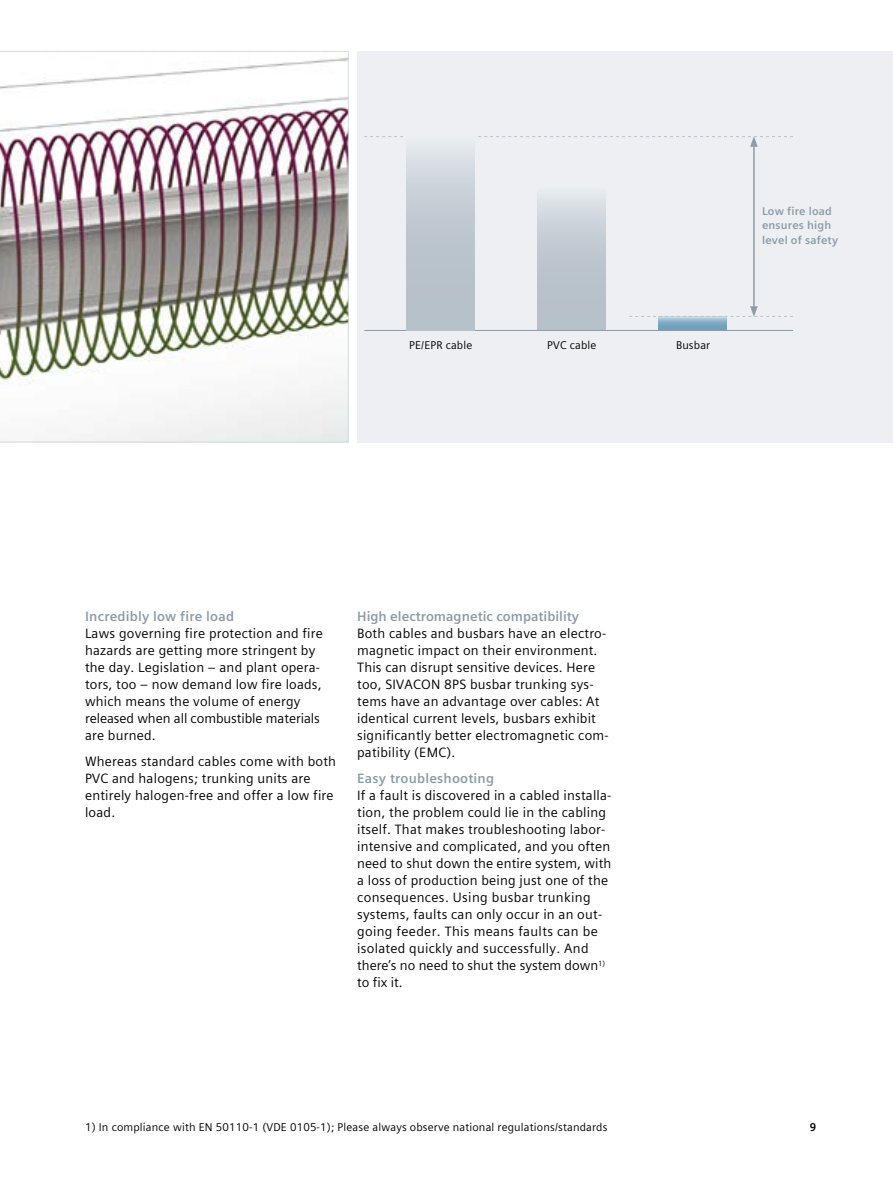
<style>
.page{position:relative;width:893px;height:1191px;background:#fff}
.page>*{position:absolute;margin:0;border:0;box-sizing:border-box;transform-origin:0 0}
.t1{font:13.5px/17px "Siemens Sans Global";letter-spacing:.015em;color:#000}
.t2{font:700 13.5px "Siemens Sans Global";letter-spacing:.015em;color:#8c9aa6}
.t3{font:11.25px "Siemens Sans Global";letter-spacing:.015em;color:#000}
.t4{font:700 11.25px/14.9px "Siemens Sans Global";letter-spacing:.015em;color:#8c9aa6}
.t5{font:700 11.25px "Siemens Sans Global";color:#000}
</style>
<div class="page">
<img style="left:0;top:51px;width:349px;height:391px">
<div style="left:357px;top:51px;width:536px;height:391px;background:#edeff2"></div>
<div style="left:538px;top:187px;width:68px;height:144px;background:linear-gradient(to bottom,#dbe0e6,#adb8c2)"></div>
<svg style="left:658px;top:317px;width:68px;height:13px"></svg>
<hr style="left:753px;top:144px;width:2px;height:162px;background:#909ba4">
<svg style="left:364px;top:136px;width:429px;height:11px"></svg>
<svg style="left:629px;top:306px;width:164px;height:11px"></svg>
<hr style="left:364px;top:330px;width:429px;height:1px;background:#909ba4">
<div style="left:407px;top:137px;width:68px;height:193px;background:linear-gradient(to bottom,#dbe0e6,#adb8c2)"></div>
<p class="t3" style="left:409px;top:336px;width:65px">PE/EPR cable</p>
<p class="t3" style="left:547px;top:336px;width:51px">PVC cable</p>
<p class="t3" style="left:676px;top:336px;width:36px">Busbar</p>
<p class="t4" style="left:762px;top:203px;width:78px">Low fire load ensures high level of safety</p>
<p class="t2" style="left:85px;top:606px;width:151px">Incredibly low fire load</p>
<p class="t1" style="left:85px;top:625px;width:239px">Laws governing fire protection and fire hazards are getting more stringent by the day. Legislation – and plant opera&shy;tors, too – now demand low fire loads, which means the volume of energy released when all combustible materials are burned.</p>
<p class="t1" style="left:85px;top:752px;width:253px">Whereas standard cables come with both<br>PVC and halogens; trunking units are entirely halogen-free and offer a low fire load.</p>
<p class="t2" style="left:357px;top:606px;width:223px">High electromagnetic compatibility</p>
<p class="t1" style="left:357px;top:625px;width:253px">Both cables and busbars have an electro&shy;magnetic impact on their environment.<br>This can disrupt sensitive devices. Here too, SIVACON 8PS busbar trunking sys&shy;tems have an advantage over cables: At identical current levels, busbars exhibit significantly better electromagnetic com&shy;patibility (EMC).</p>
<p class="t2" style="left:357px;top:767px;width:139px">Easy troubleshooting</p>
<p class="t1" style="left:357px;top:786px;width:256px">If a fault is discovered in a cabled installa&shy;tion, the problem could lie in the cabling itself. That makes troubleshooting labor&shy;intensive and complicated, and you often need to shut down the entire system, with a loss of production being just one of the consequences. Using busbar trunking systems, faults can only occur in an out&shy;going feeder. This means faults can be isolated quickly and successfully. And there’s no need to shut the system down<sup>1) </sup>to fix it.</p>
<p class="t3" style="left:85px;top:1118px;width:524px">1) In compliance with EN 50110-1 (VDE 0105-1); Please always observe national regulations/standards</p>
<p class="t5" style="left:810px;top:1118px;width:8px">9</p>
</div>
